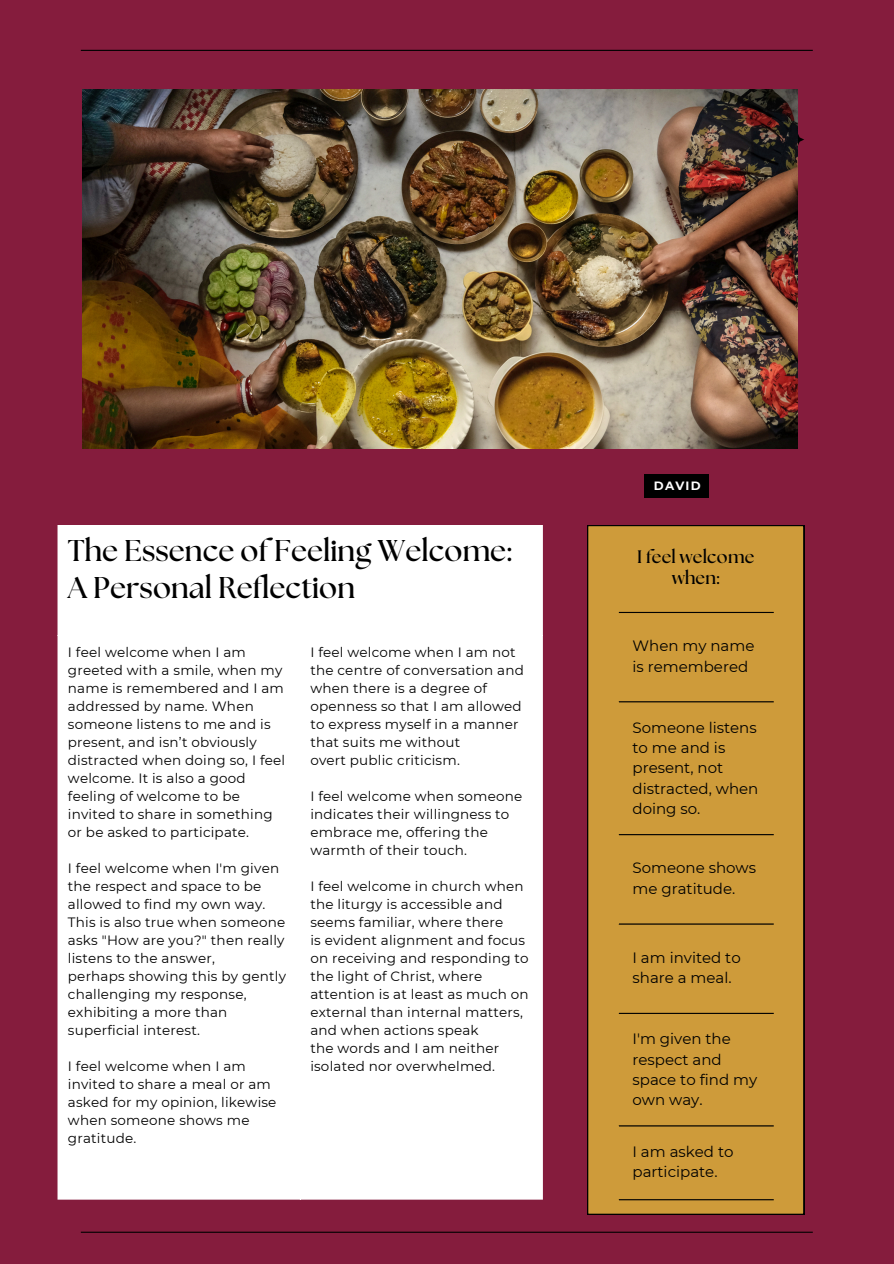
<style>
.page{position:relative;width:894px;height:1264px;background:#fff}
.page>*{position:absolute;margin:0;border:0;box-sizing:border-box;transform-origin:0 0}
.t1{font:700 30px/37.2px "The Seasons";color:#000}
.t2{font:700 18px/20.2px "The Seasons";letter-spacing:.01em;color:#000;text-align:center}
.t3{font:15px/20.2px "Montserrat";color:#000}
.t4{font:13.5px/18px "Montserrat";letter-spacing:.015em;color:#000}
.t5{font:700 12px "Montserrat";letter-spacing:.1em;color:#fff}
</style>
<div class="page">
<div style="left:0;top:0;width:893px;height:1263px;background:#851c3d"></div>
<hr style="left:81px;top:50px;width:731px;height:1px;background:#000">
<hr style="left:81px;top:1231px;width:731px;height:1px;background:#000">
<div style="left:58px;top:525px;width:484px;height:674px;background:#fff"></div>
<svg style="left:797px;top:133px;width:7px;height:13px"></svg>
<img style="left:83px;top:89px;width:714px;height:359px">
<div style="left:587px;top:525px;width:217px;height:689px;background:#ce9b3a"></div>
<hr style="left:618px;top:612px;width:155px;height:1px;background:#000">
<hr style="left:618px;top:701px;width:155px;height:1px;background:#000">
<hr style="left:618px;top:834px;width:155px;height:1px;background:#000">
<hr style="left:618px;top:923px;width:155px;height:1px;background:#000">
<hr style="left:618px;top:1012px;width:155px;height:1px;background:#000">
<hr style="left:618px;top:1125px;width:155px;height:1px;background:#000">
<hr style="left:618px;top:1199px;width:155px;height:1px;background:#000">
<div style="left:644px;top:474px;width:64px;height:24px;background:#000"></div>
<p class="t1" style="left:68px;top:533px;width:445px">The Essence of Feeling Welcome:<br>A Personal Reflection</p>
<p class="t4" style="left:68px;top:642px;width:217px">I feel welcome when I am greeted with a smile, when my name is remembered and I am</p>
<p class="t4" style="left:68px;top:696px;width:204px">addressed by name. When someone listens to me and is present, and isn’t obviously</p>
<p class="t4" style="left:68px;top:750px;width:219px">distracted when doing so, I feel welcome. It is also a good feeling of welcome to be</p>
<p class="t4" style="left:68px;top:804px;width:206px">invited to share in something or be asked to participate.</p>
<p class="t4" style="left:68px;top:858px;width:213px">I feel welcome when I'm given the respect and space to be allowed to find my own way.</p>
<p class="t4" style="left:68px;top:912px;width:219px;text-align:justify">This is also true when someone asks "How are you?" then really listens to the answer,</p>
<p class="t4" style="left:68px;top:966px;width:220px">perhaps showing this by gently challenging my response, exhibiting a more than</p>
<p class="t4" style="left:68px;top:1020px;width:133px">superficial interest.</p>
<p class="t4" style="left:68px;top:1056px;width:210px">I feel welcome when I am invited to share a meal or am asked for my opinion, likewise</p>
<p class="t4" style="left:68px;top:1110px;width:183px">when someone shows me gratitude.</p>
<p class="t4" style="left:310px;top:642px;width:215px">I feel welcome when I am not the centre of conversation and when there is a degree of</p>
<p class="t4" style="left:310px;top:696px;width:213px">openness so that I am allowed to express myself in a manner that suits me without</p>
<p class="t4" style="left:310px;top:750px;width:151px">overt public criticism.</p>
<p class="t4" style="left:310px;top:786px;width:213px">I feel welcome when someone indicates their willingness to embrace me, offering the</p>
<p class="t4" style="left:310px;top:840px;width:158px">warmth of their touch.</p>
<p class="t4" style="left:310px;top:876px;width:215px">I feel welcome in church when the liturgy is accessible and seems familiar, where there</p>
<p class="t4" style="left:310px;top:930px;width:220px">is evident alignment and focus on receiving and responding to the light of Christ, where attention is at least as much on external than internal matters, and when actions speak</p>
<p class="t4" style="left:310px;top:1038px;width:190px">the words and I am neither isolated nor overwhelmed.</p>
<p class="t5" style="left:653px;top:478px;width:48px">DAVID</p>
<p class="t2" style="left:637px;top:548px;width:119px">I feel welcome when:</p>
<p class="t3" style="left:632px;top:635px;width:123px">When my name is remembered</p>
<h1 class="t3" style="left:632px;top:717px;width:127px">Someone listens to me and is present, not distracted, when doing so.</h1>
<p class="t3" style="left:632px;top:858px;width:125px">Someone shows me gratitude.</p>
<p class="t3" style="left:632px;top:947px;width:110px">I am invited to share a meal.</p>
<p class="t3" style="left:632px;top:1028px;width:126px">I'm given the respect and space to find my own way.</p>
<p class="t3" style="left:632px;top:1141px;width:102px">I am asked to participate.</p>
</div>
